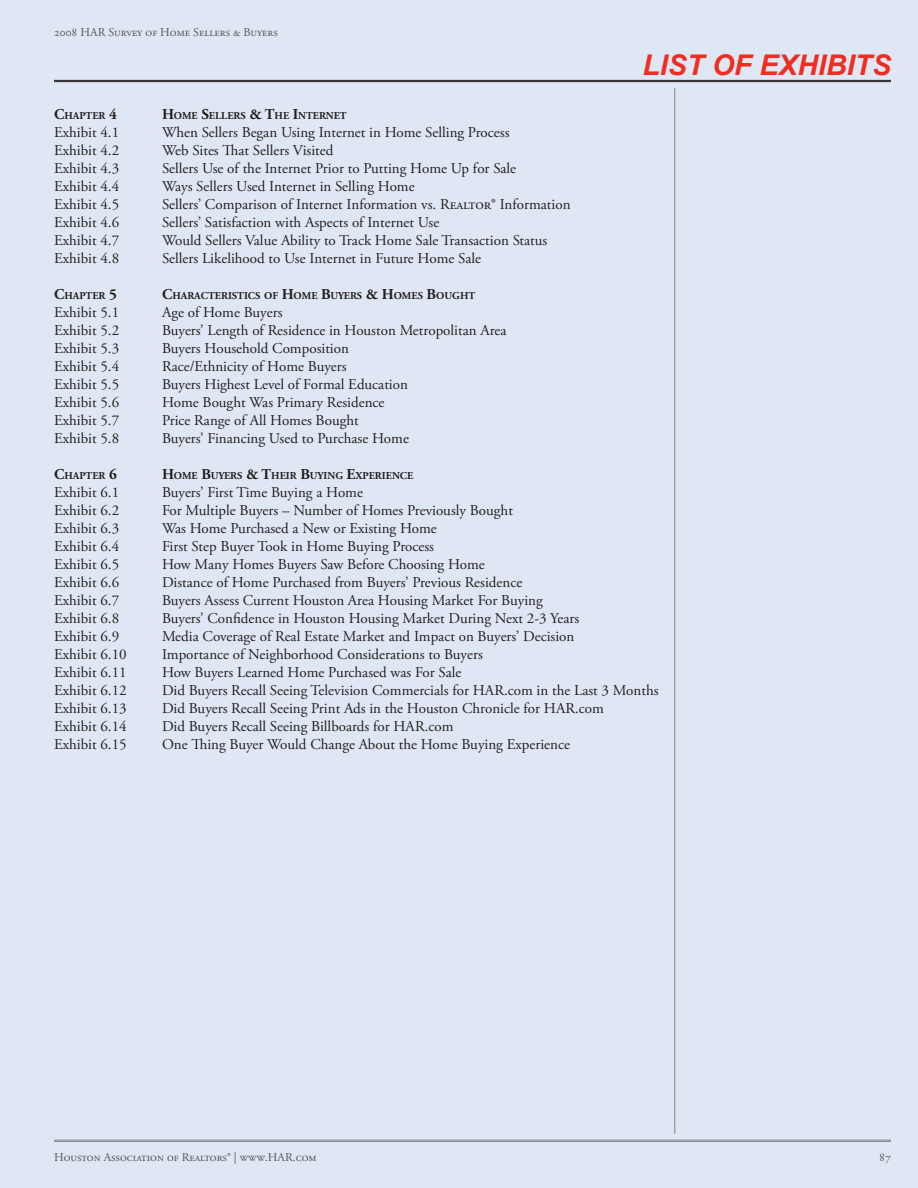
<style>
.page{position:relative;width:918px;height:1188px;background:#e0e7f4}
.page>*{position:absolute;margin:0;border:0;box-sizing:border-box;transform-origin:0 0}
.t1{font:italic 700 28.5px "Arial";color:#ee2e22}
.t2{font:15px "Adobe Garamond Pro";letter-spacing:-.01em;color:#231f20}
.t3{font:15px "Adobe Garamond Pro";letter-spacing:-.03em;color:#231f20}
.t4{font:12px "Adobe Garamond Pro";color:#57585a}
.t5{font:700 10.5px "Adobe Garamond Pro";color:#231f20}
.s1{font-size:15px}
</style>
<div class="page">
<hr style="left:54px;top:80px;width:837px;height:1px;background:#231f20">
<hr style="left:54px;top:81px;width:837px;height:1px;background:#231f20">
<hr style="left:54px;top:1140px;width:837px;height:1px;background:#808285">
<hr style="left:54px;top:1141px;width:837px;height:1px;background:#808285">
<hr style="left:675px;top:88px;width:1px;height:1046px;background:#808285">
<p class="t4" style="left:54px;top:25px;width:225px">2008 HAR Survey of Home Sellers &amp; Buyers</p>
<p class="t1" style="left:642px;top:49px;width:250px">LIST OF EXHIBITS</p>
<p class="t5" style="left:54px;top:109px;width:93px"><span class="s1">C</span>HAPTER <span class="s1">4 H</span></p>
<p class="t5" style="left:174px;top:109px;width:174px">OME <span class="s1">S</span>ELLERS <span class="s1">&amp; T</span>HE <span class="s1">I</span>NTERNET</p>
<p class="t2" style="left:54px;top:123px;width:67px">Exhibit 4.1</p>
<p class="t2" style="left:162px;top:123px;width:349px">When Sellers Began Using Internet in Home Selling Process</p>
<p class="t2" style="left:54px;top:141px;width:67px">Exhibit 4.2</p>
<p class="t2" style="left:162px;top:141px;width:173px">Web Sites That Sellers Visited</p>
<p class="t2" style="left:54px;top:159px;width:67px">Exhibit 4.3</p>
<p class="t3" style="left:162px;top:159px;width:356px">Sellers Use of the Internet Prior to Putting Home Up for Sale</p>
<p class="t2" style="left:54px;top:177px;width:67px">Exhibit 4.4</p>
<p class="t2" style="left:162px;top:177px;width:254px">Ways Sellers Used Internet in Selling Home</p>
<p class="t2" style="left:54px;top:195px;width:67px">Exhibit 4.5</p>
<p class="t2" style="left:162px;top:195px;width:410px">Sellers’ Comparison of Internet Information vs. Realtor® Information</p>
<p class="t2" style="left:54px;top:213px;width:67px">Exhibit 4.6</p>
<p class="t2" style="left:162px;top:213px;width:279px">Sellers’ Satisfaction with Aspects of Internet Use</p>
<p class="t2" style="left:54px;top:231px;width:67px">Exhibit 4.7</p>
<p class="t2" style="left:162px;top:231px;width:387px">Would Sellers Value Ability to Track Home Sale Transaction Status</p>
<p class="t2" style="left:54px;top:249px;width:67px">Exhibit 4.8</p>
<p class="t2" style="left:162px;top:249px;width:321px">Sellers Likelihood to Use Internet in Future Home Sale</p>
<p class="t5" style="left:54px;top:289px;width:65px"><span class="s1">C</span>HAPTER <span class="s1">5</span></p>
<p class="t5" style="left:162px;top:289px;width:315px"><span class="s1">C</span>HARACTERISTICS OF <span class="s1">H</span>OME <span class="s1">B</span>UYERS <span class="s1">&amp; H</span>OMES <span class="s1">B</span>OUGHT</p>
<p class="t2" style="left:54px;top:303px;width:67px">Exhibit 5.1</p>
<p class="t2" style="left:162px;top:303px;width:122px">Age of Home Buyers</p>
<p class="t2" style="left:54px;top:321px;width:67px">Exhibit 5.2</p>
<p class="t2" style="left:162px;top:321px;width:346px">Buyers’ Length of Residence in Houston Metropolitan Area</p>
<p class="t2" style="left:54px;top:339px;width:67px">Exhibit 5.3</p>
<p class="t2" style="left:162px;top:339px;width:189px">Buyers Household Composition</p>
<p class="t2" style="left:54px;top:357px;width:67px">Exhibit 5.4</p>
<p class="t2" style="left:162px;top:357px;width:186px">Race/Ethnicity of Home Buyers</p>
<p class="t2" style="left:54px;top:375px;width:67px">Exhibit 5.5</p>
<p class="t2" style="left:162px;top:375px;width:247px">Buyers Highest Level of Formal Education</p>
<p class="t2" style="left:54px;top:393px;width:67px">Exhibit 5.6</p>
<p class="t2" style="left:162px;top:393px;width:224px">Home Bought Was Primary Residence</p>
<p class="t2" style="left:54px;top:411px;width:67px">Exhibit 5.7</p>
<p class="t2" style="left:162px;top:411px;width:198px">Price Range of All Homes Bought</p>
<p class="t2" style="left:54px;top:429px;width:67px">Exhibit 5.8</p>
<p class="t2" style="left:162px;top:429px;width:248px">Buyers’ Financing Used to Purchase Home</p>
<p class="t5" style="left:54px;top:469px;width:93px"><span class="s1">C</span>HAPTER <span class="s1">6 H</span></p>
<p class="t5" style="left:174px;top:469px;width:241px">OME <span class="s1">B</span>UYERS <span class="s1">&amp; T</span>HEIR <span class="s1">B</span>UYING <span class="s1">E</span>XPERIENCE</p>
<p class="t2" style="left:54px;top:483px;width:67px">Exhibit 6.1</p>
<p class="t2" style="left:162px;top:483px;width:203px">Buyers’ First Time Buying a Home</p>
<p class="t2" style="left:54px;top:501px;width:67px">Exhibit 6.2</p>
<p class="t2" style="left:162px;top:501px;width:352px">For Multiple Buyers – Number of Homes Previously Bought</p>
<p class="t2" style="left:54px;top:519px;width:67px">Exhibit 6.3</p>
<p class="t2" style="left:162px;top:519px;width:276px">Was Home Purchased a New or Existing Home</p>
<p class="t2" style="left:54px;top:537px;width:67px">Exhibit 6.4</p>
<p class="t2" style="left:162px;top:537px;width:274px">First Step Buyer Took in Home Buying Process</p>
<p class="t2" style="left:54px;top:555px;width:67px">Exhibit 6.5</p>
<p class="t2" style="left:162px;top:555px;width:324px">How Many Homes Buyers Saw Before Choosing Home</p>
<p class="t2" style="left:54px;top:573px;width:67px">Exhibit 6.6</p>
<p class="t2" style="left:162px;top:573px;width:362px">Distance of Home Purchased from Buyers’ Previous Residence</p>
<p class="t2" style="left:54px;top:591px;width:67px">Exhibit 6.7</p>
<p class="t2" style="left:162px;top:591px;width:382px">Buyers Assess Current Houston Area Housing Market For Buying</p>
<p class="t2" style="left:54px;top:609px;width:67px">Exhibit 6.8</p>
<p class="t2" style="left:162px;top:609px;width:419px">Buyers’ Confidence in Houston Housing Market During Next 2-3 Years</p>
<p class="t2" style="left:54px;top:627px;width:67px">Exhibit 6.9</p>
<p class="t2" style="left:162px;top:627px;width:414px">Media Coverage of Real Estate Market and Impact on Buyers’ Decision</p>
<p class="t2" style="left:54px;top:645px;width:74px">Exhibit 6.10</p>
<p class="t2" style="left:162px;top:645px;width:322px">Importance of Neighborhood Considerations to Buyers</p>
<p class="t2" style="left:54px;top:663px;width:74px">Exhibit 6.11</p>
<p class="t2" style="left:162px;top:663px;width:301px">How Buyers Learned Home Purchased was For Sale</p>
<p class="t2" style="left:54px;top:681px;width:74px">Exhibit 6.12</p>
<p class="t2" style="left:162px;top:681px;width:498px">Did Buyers Recall Seeing Television Commercials for HAR.com in the Last 3 Months</p>
<p class="t2" style="left:54px;top:699px;width:74px">Exhibit 6.13</p>
<p class="t2" style="left:162px;top:699px;width:443px">Did Buyers Recall Seeing Print Ads in the Houston Chronicle for HAR.com</p>
<p class="t2" style="left:54px;top:717px;width:74px">Exhibit 6.14</p>
<p class="t2" style="left:162px;top:717px;width:293px">Did Buyers Recall Seeing Billboards for HAR.com</p>
<p class="t2" style="left:54px;top:735px;width:74px">Exhibit 6.15</p>
<p class="t2" style="left:162px;top:735px;width:410px">One Thing Buyer Would Change About the Home Buying Experience</p>
<p class="t4" style="left:54px;top:1150px;width:264px">Houston Association of Realtors® | www.HAR.com</p>
<p class="t4" style="left:879px;top:1150px;width:13px">87</p>
</div>
